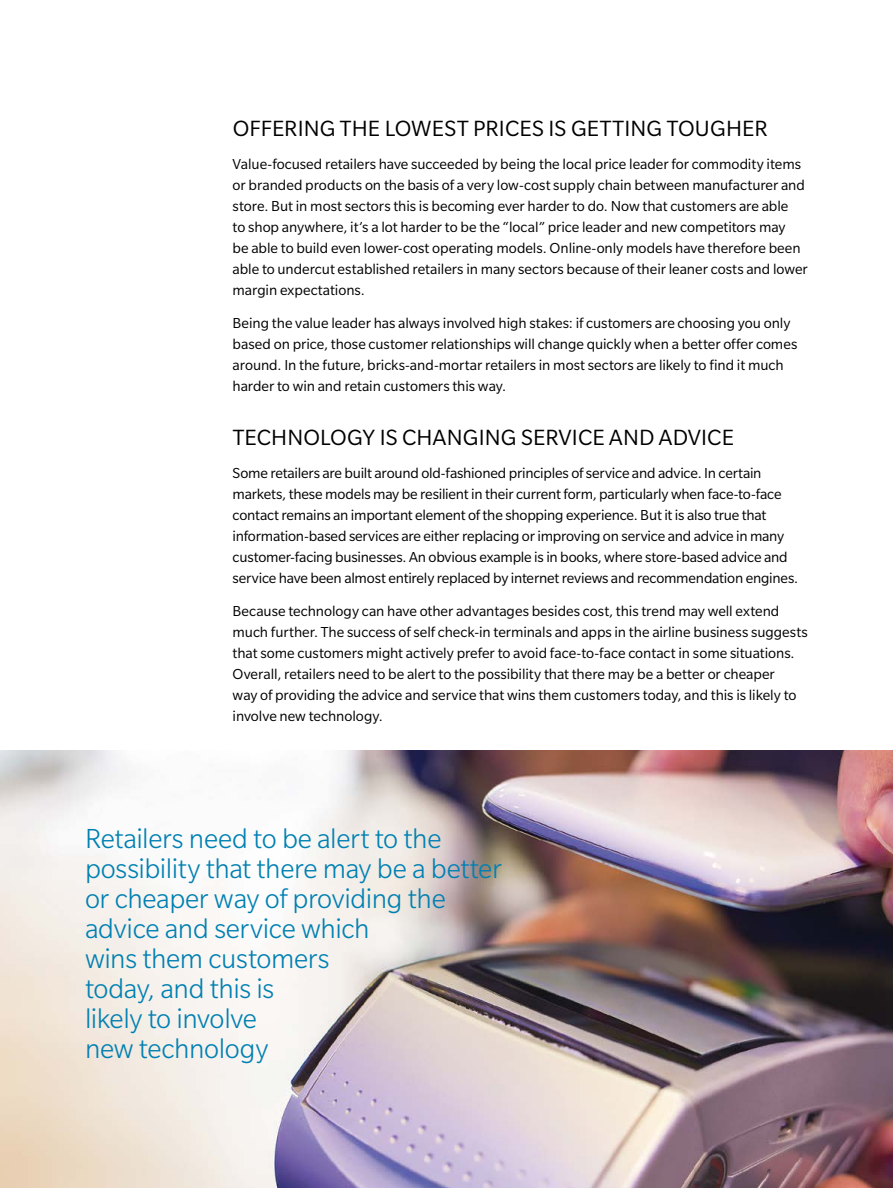
<style>
.page{position:relative;width:893px;height:1188px;background:#fff}
.page>*{position:absolute;margin:0;border:0;box-sizing:border-box;transform-origin:0 0}
.t1{font:300 30px/30px "Slate Pro";letter-spacing:-.01em;color:#0080b2}
.t2{font:24px "Slate Pro";letter-spacing:.005em;color:#000}
.t3{font:15.75px/21px "Slate Pro";letter-spacing:-.005em;color:#000}
</style>
<div class="page">
<img style="left:0;top:751px;width:893px;height:437px">
<h2 class="t2" style="left:233px;top:116px;width:536px">OFFERING THE LOWEST PRICES IS GETTING TOUGHER</h2>
<p class="t3" style="left:233px;top:153px;width:577px">Value-focused retailers have succeeded by being the local price leader for commodity items or branded products on the basis of a very low-cost supply chain between manufacturer and store. But in most sectors this is becoming ever harder to do. Now that customers are able<br>to shop anywhere, it’s a lot harder to be the “local” price leader and new competitors may<br>be able to build even lower-cost operating models. Online-only models have therefore been able to undercut established retailers in many sectors because of their leaner costs and lower margin expectations.</p>
<p class="t3" style="left:233px;top:312px;width:566px">Being the value leader has always involved high stakes: if customers are choosing you only based on price, those customer relationships will change quickly when a better offer comes around. In the future, bricks-and-mortar retailers in most sectors are likely to find it much harder to win and retain customers this way.</p>
<h2 class="t2" style="left:233px;top:425px;width:503px">TECHNOLOGY IS CHANGING SERVICE AND ADVICE</h2>
<p class="t3" style="left:233px;top:462px;width:567px">Some retailers are built around old-fashioned principles of service and advice. In certain markets, these models may be resilient in their current form, particularly when face-to-face contact remains an important element of the shopping experience. But it is also true that information-based services are either replacing or improving on service and advice in many customer-facing businesses. An obvious example is in books, where store-based advice and service have been almost entirely replaced by internet reviews and recommendation engines.</p>
<p class="t3" style="left:233px;top:600px;width:577px">Because technology can have other advantages besides cost, this trend may well extend much further. The success of self check-in terminals and apps in the airline business suggests that some customers might actively prefer to avoid face-to-face contact in some situations.<br>Overall, retailers need to be alert to the possibility that there may be a better or cheaper<br>way of providing the advice and service that wins them customers today, and this is likely to involve new technology.</p>
<h1 class="t1" style="left:85px;top:823px;width:418px">Retailers need to be alert to the possibility that there may be a better or cheaper way of providing the advice and service which<br>wins them customers<br>today, and this is<br>likely to involve<br>new technology</h1>
</div>
